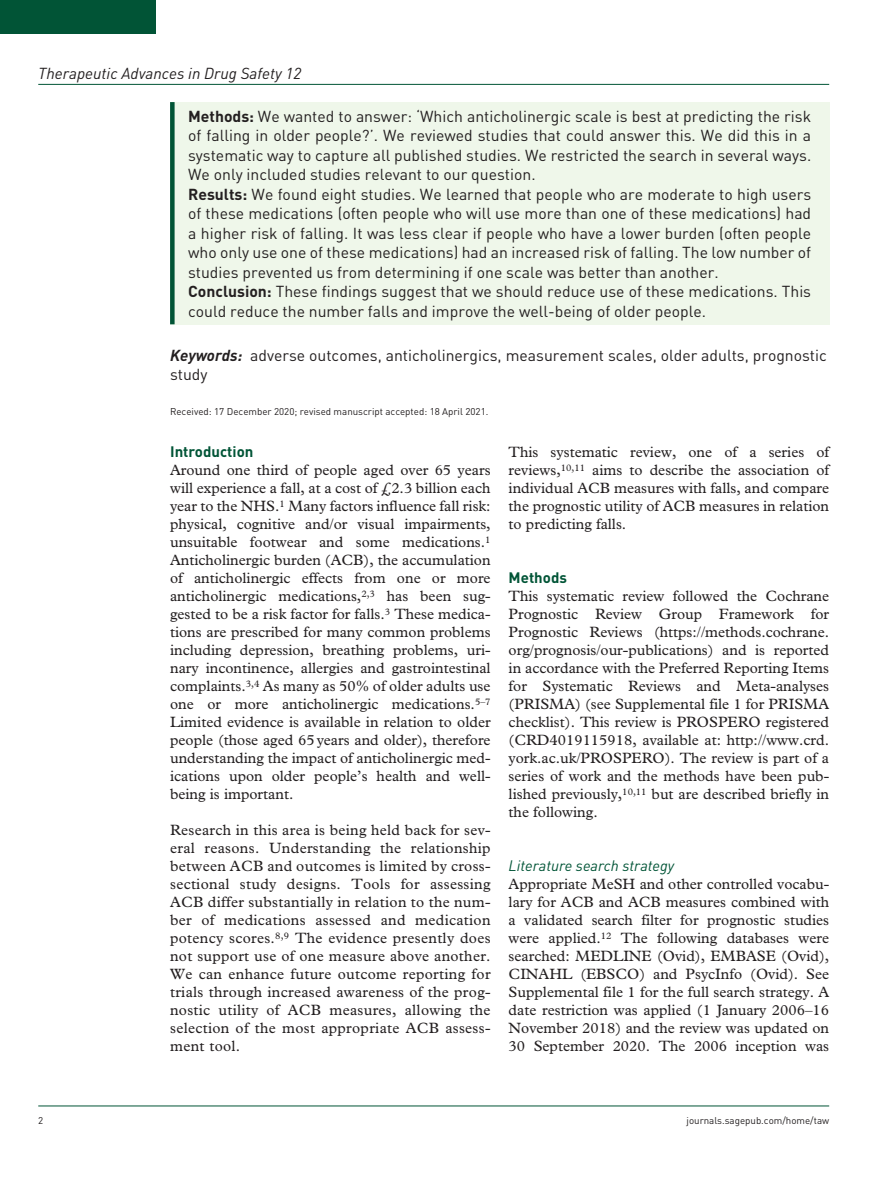
<style>
.page{position:relative;width:893px;height:1191px;background:#fff}
.page>*{position:absolute;margin:0;border:0;box-sizing:border-box;transform-origin:0 0}
.t1{font:15.75px/19.5px "DIN";color:#231f20}
.t2{font:italic 15.75px "DIN";color:#231f20}
.t3{font:15px/18px "Plantin Std";color:#231f20;text-align:justify}
.t4{font:italic 15px "DIN";color:#015436}
.t5{font:700 15px "DIN";color:#015436}
.t6{font:9.75px "DIN";color:#231f20}
.s1{font-weight:700}
.s2{font-weight:700;font-style:italic}
</style>
<div class="page">
<hr style="left:38px;top:1105px;width:791px;height:1px;background:#015436">
<div style="left:0;top:0;width:155px;height:34px;background:#015436"></div>
<hr style="left:38px;top:84px;width:791px;height:1px;background:#015436">
<div style="left:170px;top:102px;width:659px;height:222px;background:#eff7ea"></div>
<div style="left:170px;top:102px;width:5px;height:222px;background:#015436"></div>
<p class="t2" style="left:38px;top:63px;width:264px">Therapeutic Advances in Drug Safety 12</p>
<p class="t1" style="left:188px;top:106px;width:625px"><span class="s1">Methods:</span> We wanted to answer: ‘Which anticholinergic scale is best at predicting the risk of falling in older people?’. We reviewed studies that could answer this. We did this in a systematic way to capture all published studies. We restricted the search in several ways.<br>We only included studies relevant to our question.<br><span class="s1">Results:</span> We found eight studies. We learned that people who are moderate to high users of these medications (often people who will use more than one of these medications) had a higher risk of falling. It was less clear if people who have a lower burden (often people who only use one of these medications) had an increased risk of falling. The low number of studies prevented us from determining if one scale was better than another.<br><span class="s1">Conclusion:</span> These findings suggest that we should reduce use of these medications. This could reduce the number falls and improve the well-being of older people.</p>
<p class="t1" style="left:170px;top:345px;width:658px"><span class="s2">Keywords:</span> adverse outcomes, anticholinergics, measurement scales, older adults, prognostic study</p>
<p class="t6" style="left:170px;top:405px;width:320px">Received: 17 December 2020; revised manuscript accepted: 18 April 2021.</p>
<p class="t5" style="left:170px;top:441px;width:85px">Introduction</p>
<p class="t3" style="left:170px;top:461px;width:322px">Around one third of people aged over 65 years will experience a fall, at a cost of £2.3 billion each year to the NHS.<sup>1</sup> Many factors influence fall risk: physical, cognitive and/or visual impairments, unsuitable footwear and some medications.<sup>1<br></sup>Anticholinergic burden (ACB), the accumulation of anticholinergic effects from one or more anticholinergic medications,<sup>2,3</sup> has been sug&shy;gested to be a risk factor for falls.<sup>3</sup> These medica&shy;tions are prescribed for many common problems including depression, breathing problems, uri&shy;nary incontinence, allergies and gastrointestinal complaints.<sup>3,4</sup> As many as 50% of older adults use one or more anticholinergic medications.<sup>5–7<br></sup>Limited evidence is available in relation to older people (those aged 65years and older), therefore understanding the impact of anticholinergic med&shy;ications upon older people’s health and well&shy;being is important.</p>
<p class="t3" style="left:170px;top:821px;width:322px">Research in this area is being held back for sev&shy;eral reasons. Understanding the relationship between ACB and outcomes is limited by cross&shy;sectional study designs. Tools for assessing ACB differ substantially in relation to the num&shy;ber of medications assessed and medication potency scores.<sup>8,9</sup> The evidence presently does not support use of one measure above another.<br>We can enhance future outcome reporting for trials through increased awareness of the prog&shy;nostic utility of ACB measures, allowing the selection of the most appropriate ACB assess&shy;ment tool.</p>
<p class="t3" style="left:509px;top:443px;width:322px">This systematic review, one of a series of reviews,<sup>10,11</sup> aims to describe the association of individual ACB measures with falls, and compare the prognostic utility of ACB measures in relation to predicting falls.</p>
<p class="t5" style="left:509px;top:567px;width:60px">Methods</p>
<p class="t3" style="left:509px;top:587px;width:322px">This systematic review followed the Cochrane Prognostic Review Group Framework for Prognostic Reviews (https://methods.cochrane. org/prognosis/our-publications) and is reported in accordance with the Preferred Reporting Items for Systematic Reviews and Meta-analyses (PRISMA) (see Supplemental file 1 for PRISMA checklist). This review is PROSPERO registered (CRD4019115918, available at: http://www.crd. york.ac.uk/PROSPERO). The review is part of a series of work and the methods have been pub&shy;lished previously,<sup>10,11</sup> but are described briefly in the following.</p>
<p class="t4" style="left:509px;top:856px;width:167px">Literature search strategy</p>
<p class="t3" style="left:509px;top:875px;width:322px">Appropriate MeSH and other controlled vocabu&shy;lary for ACB and ACB measures combined with a validated search filter for prognostic studies were applied.<sup>12</sup> The following databases were searched: MEDLINE (Ovid), EMBASE (Ovid), CINAHL (EBSCO) and PsycInfo (Ovid). See Supplemental file 1 for the full search strategy. A date restriction was applied (1 January 2006–16<br>November 2018) and the review was updated on 30 September 2020. The 2006 inception was</p>
<p class="t6" style="left:38px;top:1114px;width:7px">2</p>
<p class="t6" style="left:687px;top:1114px;width:144px">journals.sagepub.com/home/taw</p>
</div>
